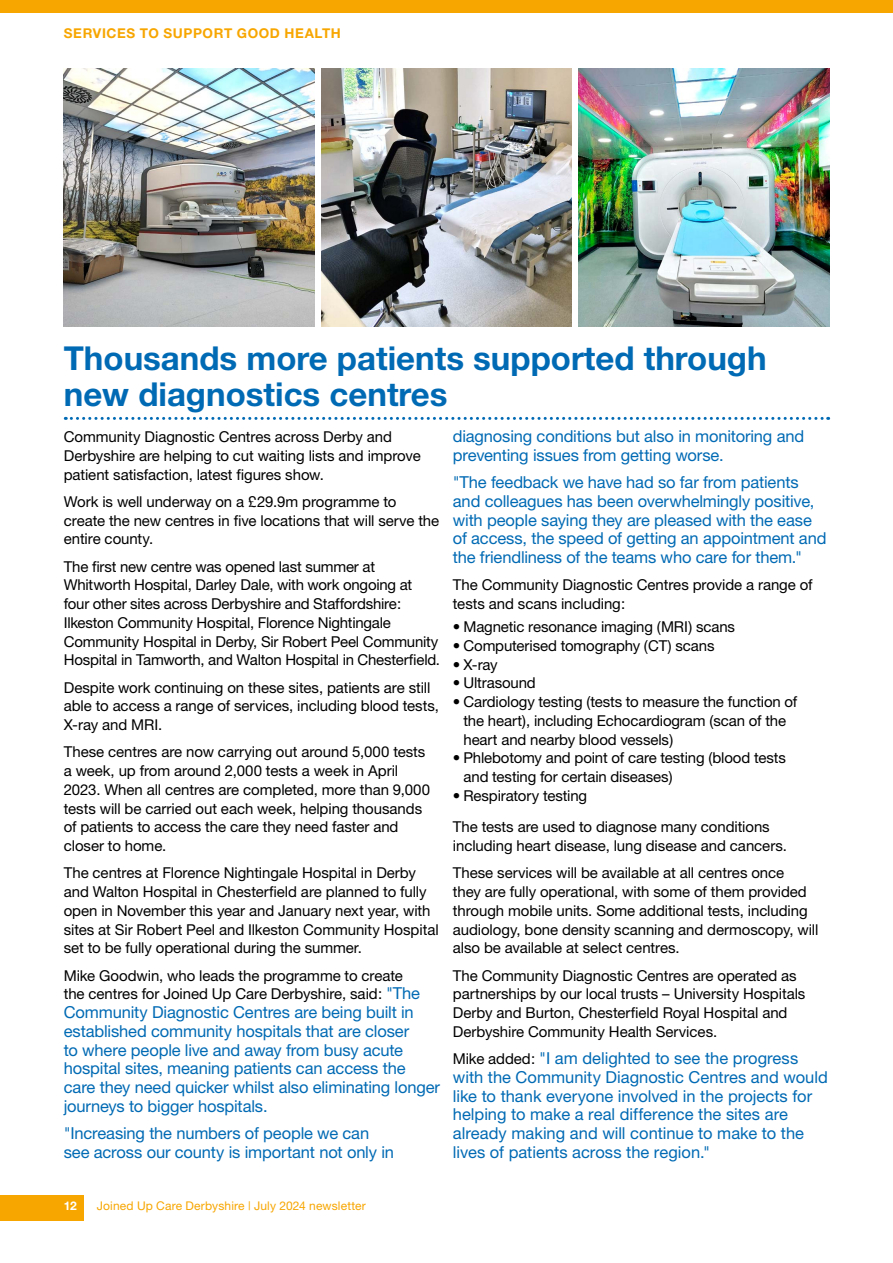
<style>
.page{position:relative;width:893px;height:1263px;background:#fff}
.page>*{position:absolute;margin:0;border:0;box-sizing:border-box;transform-origin:0 0}
.H2_underline{font:700 33px/36px "Helvetica Neue";color:#006ab4}
.t1{font:16.5px/18.8px "Helvetica Neue";letter-spacing:-.01em;color:#006ab4}
.t2{font:15px/18.8px "Helvetica Neue";letter-spacing:-.005em;color:#000}
.t3{font:700 13.5px "Helvetica Neue";letter-spacing:.045em;color:#f7a600}
.t4{font:12px "Helvetica Neue";letter-spacing:.01em;color:#f7a600}
.t5{font:700 12px "Helvetica Neue";color:#fff}
.s1{font-size:16.5px;color:#006ab4}
.s2{font-size:15px;color:#000}
</style>
<div class="page">
<div style="left:0;top:1194px;width:83px;height:26px;background:#f7a600"></div>
<svg style="left:65px;top:417px;width:764px;height:3px"></svg>
<img style="left:64px;top:68px;width:251px;height:258px">
<img style="left:578px;top:68px;width:251px;height:258px">
<img style="left:321px;top:68px;width:251px;height:258px">
<div style="left:0;top:0;width:893px;height:13px;background:#f7a600"></div>
<p class="t3" style="left:64px;top:25px;width:279px">SERVICES TO SUPPORT GOOD HEALTH</p>
<h2 class="H2_underline" style="left:64px;top:340px;width:704px">Thousands more patients supported through new diagnostics centres</h2>
<p class="t2" style="left:64px;top:427px;width:358px">Community Diagnostic Centres across Derby and<br>Derbyshire are helping to cut waiting lists and improve patient satisfaction, latest figures show.</p>
<p class="t2" style="left:64px;top:492px;width:377px">Work is well underway on a £29.9m programme to create the new centres in five locations that will serve the entire county.</p>
<p class="t2" style="left:64px;top:557px;width:378px">The first new centre was opened last summer at Whitworth Hospital, Darley Dale, with work ongoing at four other sites across Derbyshire and Staffordshire:<br>Ilkeston Community Hospital, Florence Nightingale Community Hospital in Derby, Sir Robert Peel Community Hospital in Tamworth, and Walton Hospital in Chesterfield.</p>
<p class="t2" style="left:64px;top:678px;width:377px">Despite work continuing on these sites, patients are still able to access a range of services, including blood tests,<br>X-ray and MRI.</p>
<p class="t2" style="left:64px;top:742px;width:368px">These centres are now carrying out around 5,000 tests a week, up from around 2,000 tests a week in April 2023. When all centres are completed, more than 9,000 tests will be carried out each week, helping thousands of patients to access the care they need faster and closer to home.</p>
<p class="t2" style="left:64px;top:863px;width:376px">The centres at Florence Nightingale Hospital in Derby and Walton Hospital in Chesterfield are planned to fully open in November this year and January next year, with sites at Sir Robert Peel and Ilkeston Community Hospital set to be fully operational during the summer.</p>
<p class="t2" style="left:64px;top:966px;width:358px">Mike Goodwin, who leads the programme to create the centres for Joined Up Care Derbyshire, said: <span class="s1">"The</span></p>
<p class="t1" style="left:64px;top:1003px;width:378px">Community Diagnostic Centres are being built in established community hospitals that are closer<br>to where people live and away from busy acute hospital sites, meaning patients can access the care they need quicker whilst also eliminating longer journeys to bigger hospitals.</p>
<p class="t1" style="left:64px;top:1124px;width:332px">"Increasing the numbers of people we can see across our county is important not only in</p>
<p class="t1" style="left:453px;top:426px;width:353px">diagnosing conditions but also in monitoring and preventing issues from getting worse.</p>
<p class="t1" style="left:453px;top:472px;width:375px">"The feedback we have had so far from patients and colleagues has been overwhelmingly positive, with people saying they are pleased with the ease of access, the speed of getting an appointment and the friendliness of the teams who care for them."</p>
<p class="t2" style="left:453px;top:575px;width:361px">The Community Diagnostic Centres provide a range of tests and scans including:</p>
<p class="t2" style="left:453px;top:617px;width:284px">• Magnetic resonance imaging (MRI) scans</p>
<p class="t2" style="left:453px;top:636px;width:263px">• Computerised tomography (CT) scans</p>
<p class="t2" style="left:453px;top:655px;width:46px">• X-ray</p>
<p class="t2" style="left:453px;top:673px;width:84px">• Ultrasound</p>
<p class="t2" style="left:463px;top:692px;width:335px;text-indent:-11px">• Cardiology testing (tests to measure the function of the heart), including Echocardiogram (scan of the heart and nearby blood vessels)</p>
<p class="t2" style="left:463px;top:748px;width:324px;text-indent:-11px">• Phlebotomy and point of care testing (blood tests and testing for certain diseases)</p>
<p class="t2" style="left:453px;top:786px;width:136px">• Respiratory testing</p>
<p class="t2" style="left:453px;top:817px;width:336px">The tests are used to diagnose many conditions including heart disease, lung disease and cancers.</p>
<p class="t2" style="left:453px;top:863px;width:367px">These services will be available at all centres once<br>they are fully operational, with some of them provided through mobile units. Some additional tests, including audiology, bone density scanning and dermoscopy, will also be available at select centres.</p>
<p class="t2" style="left:453px;top:966px;width:354px">The Community Diagnostic Centres are operated as partnerships by our local trusts – University Hospitals Derby and Burton, Chesterfield Royal Hospital and Derbyshire Community Health Services.</p>
<p class="t1" style="left:453px;top:1049px;width:376px"><span class="s2">Mike added:</span> "I am delighted to see the progress with the Community Diagnostic Centres and would like to thank everyone involved in the projects for helping to make a real difference the sites are already making and will continue to make to the lives of patients across the region."</p>
<p class="t5" style="left:64px;top:1198px;width:15px">12</p>
<p class="t4" style="left:97px;top:1199px;width:271px">Joined Up Care Derbyshire | July 2024 newsletter</p>
</div>
